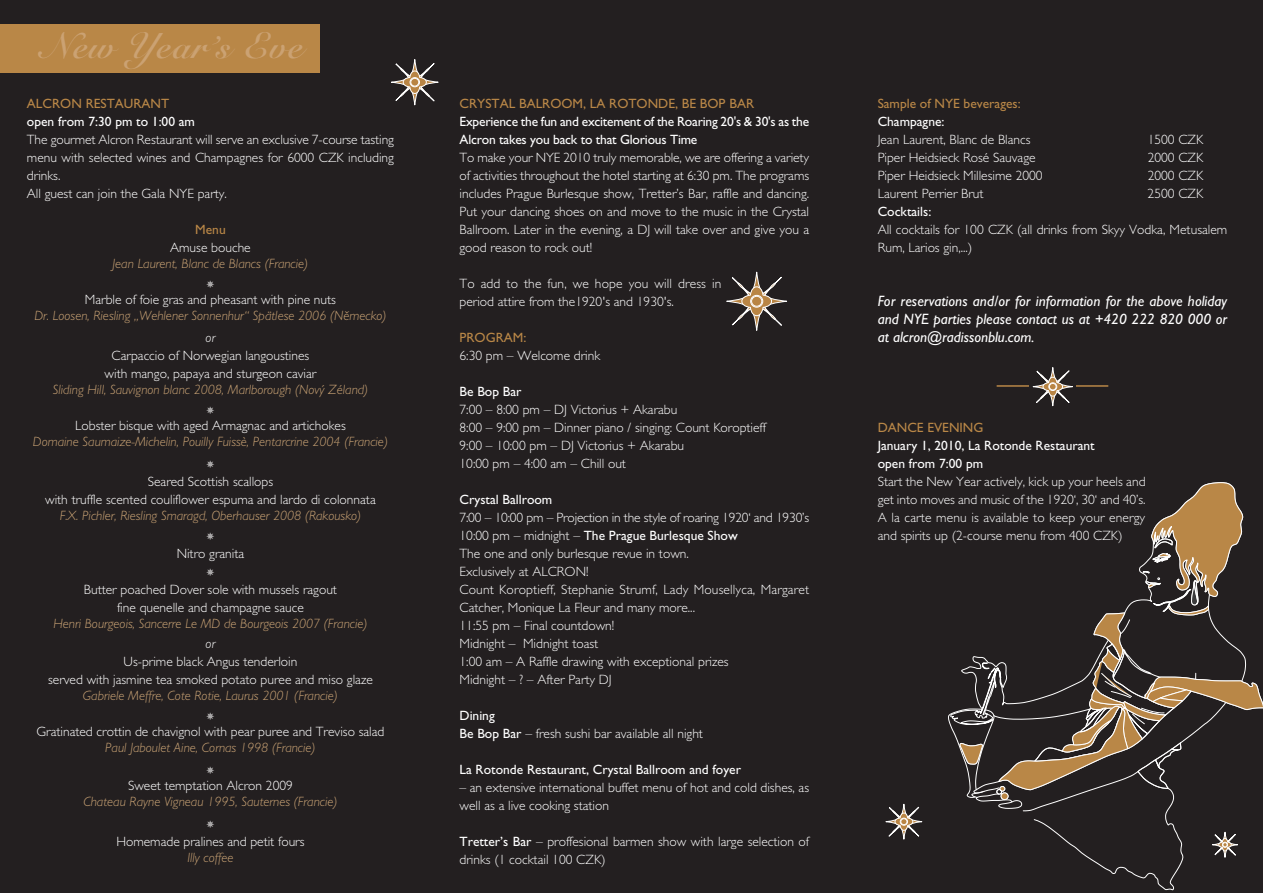
<style>
.page{position:relative;width:1263px;height:893px;background:#231f20}
.page>*{position:absolute;margin:0;border:0;box-sizing:border-box;transform-origin:0 0}
.t1{font:36px "Snell Roundhand CE Bold Script";letter-spacing:.04em;color:#cba273}
.t2{font:italic 15px/18px "Gill Sans CE";color:#fff;text-align:justify}
.t3{font:300 13.5px/18px "Gill Sans CE";color:#fff}
.t4{font:italic 300 13.5px "Gill Sans CE";color:#cba475}
.t5{font:13.5px/18px "Gill Sans CE";color:#fff}
.t6{font:13.5px "Gill Sans CE";color:#b98747}
.t7{font:italic 300 13.5px "Gill Sans CE";color:#fff}
.t8{font:10.5px "MS Gothic";color:#fff}
.s1{font-weight:400}
</style>
<div class="page">
<div style="left:0;top:24px;width:320px;height:49px;background:#b98747"></div>
<svg style="left:726px;top:271px;width:61px;height:60px"></svg>
<div style="left:750px;top:295px;width:13px;height:12px;border:1px solid #fff;border-radius:50%"></div>
<div style="left:751px;top:296px;width:11px;height:10px;background:#b98544;border-radius:50%"></div>
<div style="left:751px;top:296px;width:11px;height:10px;border:1px solid #fff;border-radius:50%"></div>
<svg style="left:948px;top:482px;width:315px;height:408px"></svg>
<svg style="left:885px;top:803px;width:38px;height:37px"></svg>
<div style="left:901px;top:818px;width:6px;height:7px;border:1px solid #fff;border-radius:50%"></div>
<svg style="left:391px;top:59px;width:48px;height:47px"></svg>
<div style="left:410px;top:78px;width:9px;height:9px;background:#f0e6d9;border-radius:50%"></div>
<div style="left:410px;top:77px;width:10px;height:10px;border:1px solid #fff;border-radius:50%"></div>
<div style="left:411px;top:78px;width:8px;height:8px;background:#b98544;border-radius:50%"></div>
<div style="left:411px;top:78px;width:8px;height:8px;border:1px solid #fff;border-radius:50%"></div>
<hr style="left:997px;top:385px;width:111px;height:2px;background:#b98747">
<svg style="left:1029px;top:367px;width:46px;height:40px"></svg>
<div style="left:1048px;top:383px;width:9px;height:8px;border:1px solid #fff;border-radius:50%"></div>
<div style="left:1049px;top:383px;width:7px;height:7px;background:#b98544;border-radius:50%"></div>
<div style="left:1049px;top:383px;width:7px;height:7px;border:1px solid #fff;border-radius:50%"></div>
<h1 class="t1" style="left:43px;top:33px;width:261px">New Year’s Eve</h1>
<p class="t6" style="left:27px;top:99px;width:144px">ALCRON RESTAURANT</p>
<p class="t5" style="left:27px;top:114px;width:170px">open from 7:30 pm to 1:00 am</p>
<p class="t3" style="left:27px;top:132px;width:369px">The gourmet Alcron Restaurant will serve an exclusive 7-course tasting menu with selected wines and Champagnes for 6000 CZK including drinks.<br>All guest can join the Gala NYE party.</p>
<p class="t6" style="left:195px;top:225px;width:32px">Menu</p>
<p class="t3" style="left:170px;top:240px;width:82px">Amuse bouche</p>
<p class="t4" style="left:113px;top:259px;width:197px">Jean Laurent, Blanc de Blancs (Francie)</p>
<p class="t8" style="left:205px;top:278px;width:12px">✵</p>
<p class="t3" style="left:85px;top:292px;width:253px">Marble of foie gras and pheasant with pine nuts</p>
<p class="t4" style="left:34px;top:311px;width:354px">Dr. Loosen, Riesling „Wehlener Sonnenhur“ Spätlese 2006 (Německo)</p>
<p class="t7" style="left:206px;top:333px;width:11px">or</p>
<p class="t3" style="left:105px;top:348px;width:213px;text-align:center">Carpaccio of Norwegian langoustines with mango, papaya and sturgeon caviar</p>
<p class="t4" style="left:53px;top:385px;width:317px">Sliding Hill, Sauvignon blanc 2008, Marlborough (Nový Zéland)</p>
<p class="t8" style="left:205px;top:404px;width:12px">✵</p>
<p class="t3" style="left:75px;top:418px;width:272px">Lobster bisque with aged Armagnac and artichokes</p>
<p class="t4" style="left:33px;top:437px;width:357px">Domaine Saumaize-Michelin, Pouilly Fuissè, Pentarcrine 2004 (Francie)</p>
<p class="t8" style="left:205px;top:458px;width:12px">✵</p>
<p class="t3" style="left:45px;top:474px;width:332px;text-align:center">Seared Scottish scallops<br>with truffle scented couliflower espuma and lardo di colonnata</p>
<p class="t4" style="left:60px;top:511px;width:303px">F.X. Pichler, Riesling Smaragd, Oberhauser 2008 (Rakousko)</p>
<p class="t8" style="left:205px;top:530px;width:12px">✵</p>
<p class="t3" style="left:177px;top:546px;width:69px">Nitro granita</p>
<p class="t8" style="left:205px;top:566px;width:12px">✵</p>
<p class="t3" style="left:84px;top:582px;width:255px;text-align:center">Butter poached Dover sole with mussels ragout fine quenelle and champagne sauce</p>
<p class="t4" style="left:53px;top:619px;width:316px">Henri Bourgeois, Sancerre Le MD de Bourgeois 2007 (Francie)</p>
<p class="t7" style="left:206px;top:639px;width:11px">or</p>
<p class="t3" style="left:48px;top:654px;width:326px;text-align:center">Us-prime black Angus tenderloin<br>served with jasmine tea smoked potato puree and miso glaze</p>
<p class="t4" style="left:83px;top:691px;width:256px">Gabriele Meffre, Cote Rotie, Laurus 2001 (Francie)</p>
<p class="t8" style="left:205px;top:710px;width:12px">✵</p>
<p class="t3" style="left:37px;top:724px;width:349px">Gratinated crottin de chavignol with pear puree and Treviso salad</p>
<p class="t4" style="left:105px;top:743px;width:212px">Paul Jaboulet Aine, Cornas 1998 (Francie)</p>
<p class="t8" style="left:205px;top:764px;width:12px">✵</p>
<p class="t3" style="left:128px;top:778px;width:166px">Sweet temptation Alcron 2009</p>
<p class="t4" style="left:83px;top:797px;width:256px">Chateau Rayne Vigneau 1995, Sauternes (Francie)</p>
<p class="t8" style="left:205px;top:818px;width:12px">✵</p>
<p class="t3" style="left:116px;top:834px;width:190px">Homemade pralines and petit fours</p>
<p class="t4" style="left:187px;top:853px;width:48px">Illy coffee</p>
<p class="t6" style="left:459px;top:99px;width:296px">CRYSTAL BALROOM, LA ROTONDE, BE BOP BAR</p>
<p class="t5" style="left:459px;top:114px;width:351px">Experience the fun and excitement of the Roaring 20's &amp; 30's as the<br>Alcron takes you back to that Glorious Time</p>
<p class="t3" style="left:459px;top:150px;width:351px;text-align:justify">To make your NYE 2010 truly memorable, we are offering a variety of activities throughout the hotel starting at 6:30 pm. The programs includes Prague Burlesque show, Tretter’s Bar, raffle and dancing.<br>Put your dancing shoes on and move to the music in the Crystal Ballroom. Later in the evening, a DJ will take over and give you a good reason to rock out!</p>
<p class="t3" style="left:459px;top:276px;width:263px">To add to the fun, we hope you will dress in period attire from the1920's and 1930's.</p>
<p class="t6" style="left:459px;top:333px;width:68px">PROGRAM:</p>
<p class="t3" style="left:459px;top:348px;width:142px">6:30 pm – Welcome drink</p>
<p class="t5" style="left:459px;top:384px;width:64px">Be Bop Bar</p>
<p class="t3" style="left:459px;top:402px;width:308px">7:00 – 8:00 pm – DJ Victorius + Akarabu<br>8:00 – 9:00 pm – Dinner piano / singing: Count Koroptieff 9:00 – 10:00 pm – DJ Victorius + Akarabu<br>10:00 pm – 4:00 am – Chill out</p>
<p class="t5" style="left:459px;top:492px;width:94px">Crystal Ballroom</p>
<p class="t3" style="left:459px;top:510px;width:351px">7:00 – 10:00 pm – Projection in the style of roaring 1920‘ and 1930’s 10:00 pm – midnight – <span class="s1">The Prague Burlesque Show<br></span>The one and only burlesque revue in town.<br>Exclusively at ALCRON!<br>Count Koroptieff, Stephanie Strumf, Lady Mousellyca, Margaret Catcher, Monique La Fleur and many more...<br>11:55 pm – Final countdown!<br>Midnight – Midnight toast<br>1:00 am – A Raffle drawing with exceptional prizes<br>Midnight – ? – After Party DJ</p>
<p class="t3" style="left:459px;top:708px;width:245px"><span class="s1">Dining<br>Be Bop Bar</span> – fresh sushi bar available all night</p>
<p class="t5" style="left:459px;top:762px;width:283px">La Rotonde Restaurant, Crystal Ballroom and foyer</p>
<p class="t3" style="left:459px;top:780px;width:351px">– an extensive international buffet menu of hot and cold dishes, as well as a live cooking station</p>
<p class="t3" style="left:459px;top:834px;width:351px"><span class="s1">Tretter’s Bar</span> – proffesional barmen show with large selection of drinks (1 cocktail 100 CZK)</p>
<p class="t6" style="left:878px;top:99px;width:145px">Sample of NYE beverages:</p>
<p class="t5" style="left:878px;top:114px;width:68px">Champagne:</p>
<p class="t3" style="left:878px;top:132px;width:154px">Jean Laurent, Blanc de Blancs</p>
<p class="t3" style="left:1148px;top:132px;width:57px">1500 CZK</p>
<p class="t3" style="left:878px;top:150px;width:159px">Piper Heidsieck Rosé Sauvage</p>
<p class="t3" style="left:1148px;top:150px;width:57px">2000 CZK</p>
<p class="t3" style="left:878px;top:168px;width:167px">Piper Heidsieck Millesime 2000</p>
<p class="t3" style="left:1148px;top:168px;width:57px">2000 CZK</p>
<p class="t3" style="left:878px;top:186px;width:107px">Laurent Perrier Brut</p>
<p class="t3" style="left:1147px;top:186px;width:57px">2500 CZK</p>
<p class="t5" style="left:878px;top:204px;width:55px">Cocktails:</p>
<p class="t3" style="left:878px;top:222px;width:351px">All cocktails for 100 CZK (all drinks from Skyy Vodka, Metusalem<br>Rum, Larios gin,...)</p>
<p class="t2" style="left:878px;top:294px;width:351px">For reservations and/or for information for the above holiday and NYE parties please contact us at +420 222 820 000 or at alcron@radissonblu.com.</p>
<p class="t6" style="left:878px;top:423px;width:107px">DANCE EVENING</p>
<p class="t5" style="left:878px;top:438px;width:219px">January 1, 2010, La Rotonde Restaurant open from 7:00 pm</p>
<p class="t3" style="left:878px;top:474px;width:269px;text-align:justify">Start the New Year actively, kick up your heels and get into moves and music of the 1920‘, 30‘ and 40’s.<br>A la carte menu is available to keep your energy and spirits up (2-course menu from 400 CZK)</p>
</div>
